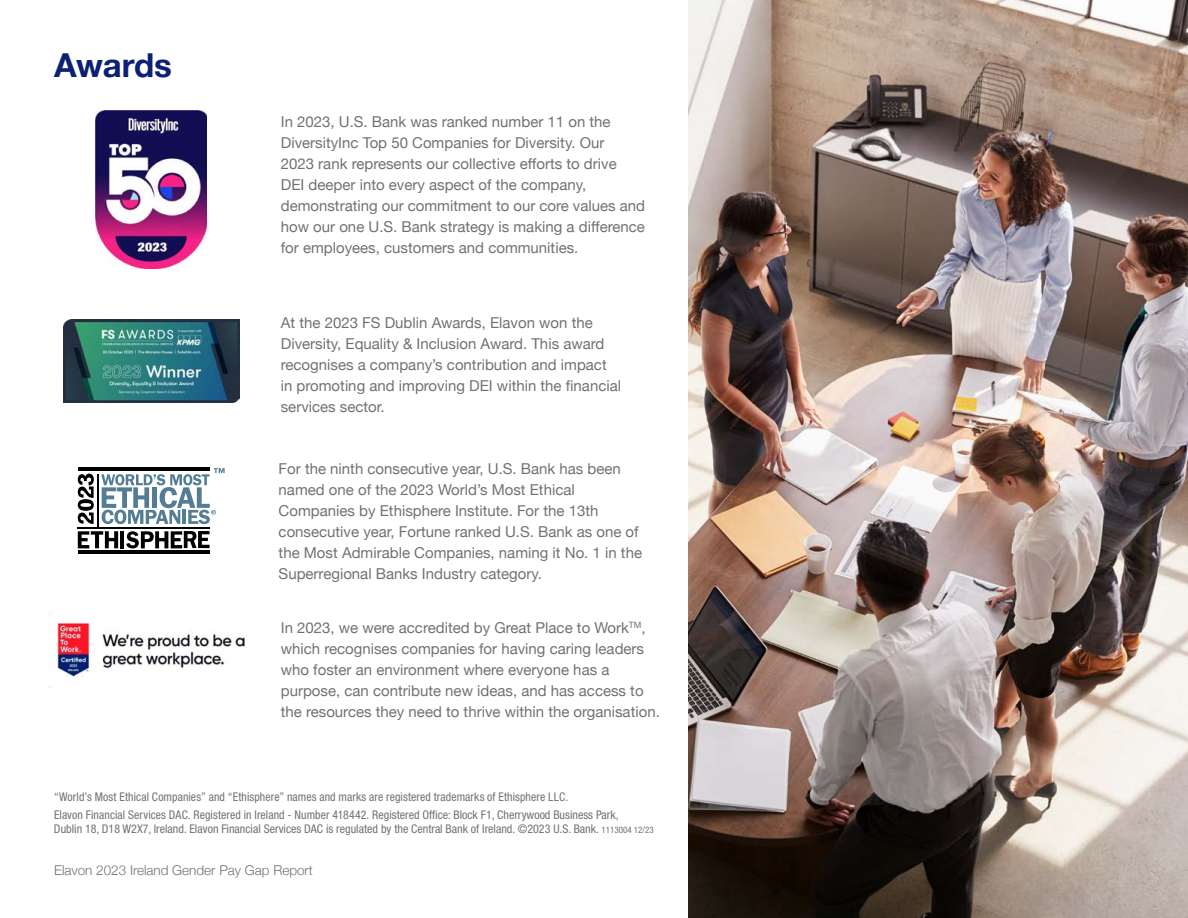
<style>
.page{position:relative;width:1188px;height:918px;background:#fff}
.page>*{position:absolute;margin:0;border:0;box-sizing:border-box;transform-origin:0 0}
.t1{font:700 33px "Helvetica Neue";color:#0c2074}
.t2{font:15px/21px "Helvetica Neue";color:#707271}
.t3{font:300 13.5px "Helvetica Neue";color:#707271}
.Body_Copy{font:condensed 12px/13.5px "Helvetica Neue LT Std";color:#707271}
.s1{font-size:9px}
</style>
<div class="page">
<img style="left:688px;top:0;width:500px;height:918px">
<img style="left:95px;top:111px;width:112px;height:157px">
<hr style="left:97px;top:474px;width:1px;height:54px;background:#000">
<svg style="left:78px;top:531px;width:40px;height:17px"></svg>
<hr style="left:121px;top:531px;width:3px;height:17px;background:#000">
<svg style="left:126px;top:531px;width:84px;height:17px"></svg>
<hr style="left:78px;top:528px;width:132px;height:1px;background:#000">
<hr style="left:78px;top:467px;width:132px;height:4px;background:#000">
<hr style="left:78px;top:551px;width:132px;height:3px;background:#000">
<svg style="left:101px;top:468px;width:124px;height:56px"></svg>
<svg style="left:78px;top:474px;width:16px;height:50px"></svg>
<img style="left:63px;top:319px;width:176px;height:84px">
<img style="left:48px;top:611px;width:197px;height:76px">
<p class="t1" style="left:54px;top:40px;width:119px">Awards</p>
<p class="t2" style="left:281px;top:112px;width:366px">In 2023, U.S. Bank was ranked number 11 on the DiversityInc Top 50 Companies for Diversity. Our<br>2023 rank represents our collective efforts to drive<br>DEI deeper into every aspect of the company, demonstrating our commitment to our core values and how our one U.S. Bank strategy is making a difference for employees, customers and communities.</p>
<p class="t2" style="left:281px;top:313px;width:342px">At the 2023 FS Dublin Awards, Elavon won the Diversity, Equality &amp; Inclusion Award. This award recognises a company’s contribution and impact in promoting and improving DEI within the financial services sector.</p>
<p class="t2" style="left:279px;top:459px;width:344px">For the ninth consecutive year, U.S. Bank has been named one of the 2023 World’s Most Ethical</p>
<p class="t2" style="left:279px;top:501px;width:365px">Companies by Ethisphere Institute. For the 13th consecutive year, Fortune ranked U.S. Bank as one of the Most Admirable Companies, naming it No. 1 in the Superregional Banks Industry category.</p>
<p class="t2" style="left:281px;top:618px;width:381px">In 2023, we were accredited by Great Place to Work<sup>TM</sup>, which recognises companies for having caring leaders who foster an environment where everyone has a purpose, can contribute new ideas, and has access to the resources they need to thrive within the organisation.</p>
<p class="Body_Copy" style="left:54px;top:790px;width:516px">“World’s Most Ethical Companies” and “Ethisphere” names and marks are registered trademarks of Ethisphere LLC.</p>
<p class="Body_Copy" style="left:54px;top:808px;width:601px">Elavon Financial Services DAC. Registered in Ireland - Number 418442. Registered Office: Block F1, Cherrywood Business Park,<br>Dublin 18, D18 W2X7, Ireland. Elavon Financial Services DAC is regulated by the Central Bank of Ireland. ©2023 U.S. Bank. <span class="s1">1113004 12/23</span></p>
<p class="t3" style="left:54px;top:860px;width:260px">Elavon 2023 Ireland Gender Pay Gap Report</p>
</div>
